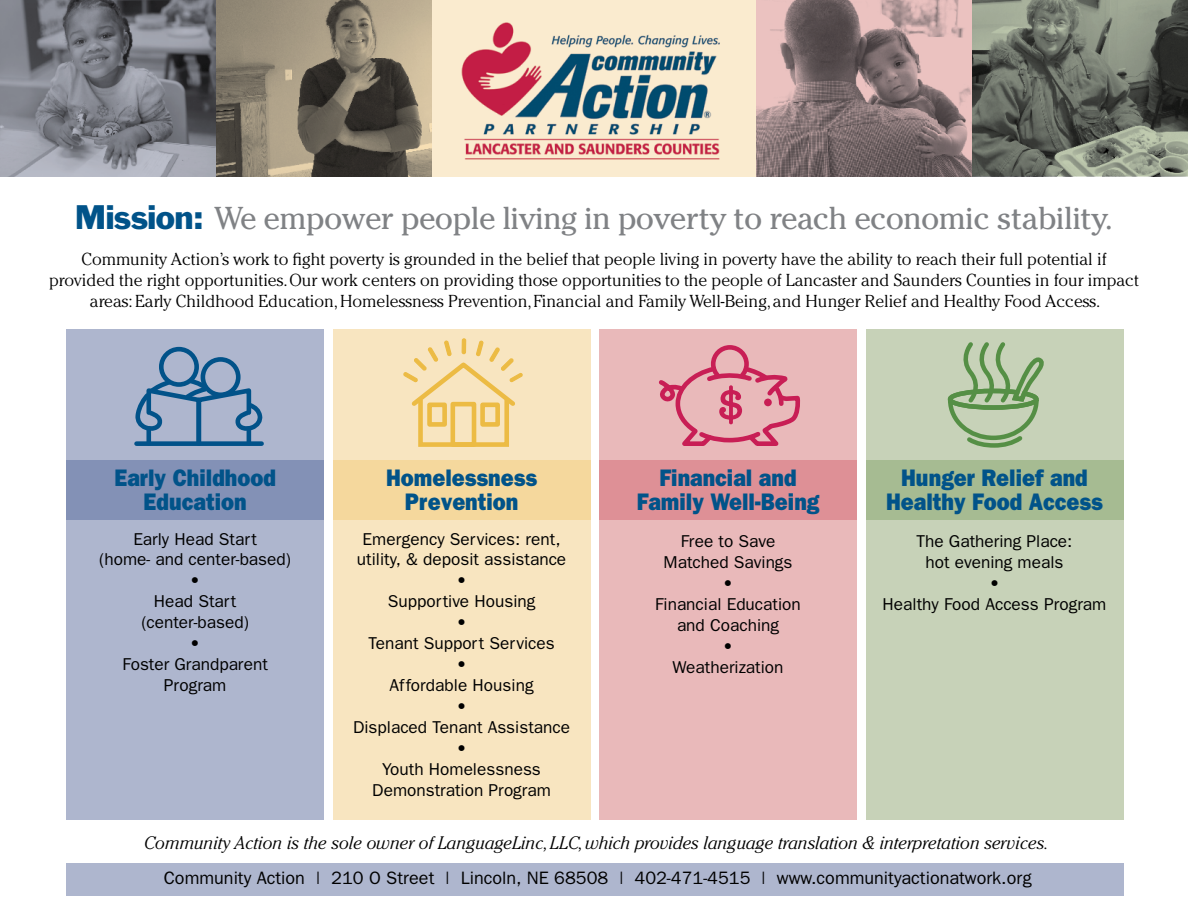
<style>
.page{position:relative;width:1188px;height:918px;background:#fff}
.page>*{position:absolute;margin:0;border:0;box-sizing:border-box;transform-origin:0 0}
.t1{font:31.5px "Cheltenham";letter-spacing:-.02em;color:#808285}
.t2{font:800 24px/24px "Franklin Gothic";color:#015389;text-align:center;scale:.9 1}
.t3{font:italic 300 18px "Cheltenham";color:#000}
.t4{font:18px "Franklin Gothic";color:#000}
.t5{font:17.25px/21px "Franklin Gothic";color:#000;text-align:center}
.t6{font:300 17.25px/21px "Cheltenham";color:#000;text-align:center}
.s1{font-family:"Franklin Gothic";color:#015389}
</style>
<div class="page">
<div style="left:66px;top:329px;width:258px;height:491px;background:#aeb6ce"></div>
<div style="left:333px;top:329px;width:258px;height:491px;background:#f8e5c0"></div>
<div style="left:599px;top:329px;width:258px;height:491px;background:#e9b9ba"></div>
<div style="left:866px;top:329px;width:258px;height:491px;background:#c7d2b8"></div>
<div style="left:430px;top:0;width:326px;height:176px;background:#faebcf"></div>
<div style="left:66px;top:460px;width:258px;height:59px;background:#8391b6"></div>
<div style="left:333px;top:460px;width:258px;height:59px;background:#f5d89d"></div>
<div style="left:599px;top:460px;width:258px;height:59px;background:#de9096"></div>
<div style="left:866px;top:460px;width:258px;height:59px;background:#a6bb92"></div>
<img style="left:461px;top:22px;width:259px;height:138px">
<div style="left:66px;top:863px;width:1058px;height:33px;background:#aeb6ce"></div>
<img style="left:0;top:0;width:216px;height:176px">
<svg style="left:216px;top:0;width:216px;height:176px;background:#817767"></svg>
<img style="left:756px;top:0;width:216px;height:176px">
<svg style="left:972px;top:0;width:216px;height:176px;background:#6a7065"></svg>
<svg style="left:947px;top:342px;width:97px;height:106px"></svg>
<div style="left:462px;top:338px;width:4px;height:16px;border:1px solid #ecbb44;border-radius:2px"></div>
<svg style="left:403px;top:340px;width:120px;height:107px"></svg>
<div style="left:201px;top:357px;width:40px;height:40px;border:5px solid #015289;border-radius:50%"></div>
<svg style="left:134px;top:376px;width:130px;height:70px"></svg>
<div style="left:159px;top:347px;width:40px;height:40px;border:5px solid #015289;border-radius:50%"></div>
<svg style="left:659px;top:345px;width:141px;height:101px"></svg>
<h1 class="t1" style="left:75px;top:199px;width:1040px"><span class="s1">Mission:</span> We empower people living in poverty to reach economic stability.</h1>
<p class="t6" style="left:49px;top:248px;width:1091px">Community Action’s work to fight poverty is grounded in the belief that people living in poverty have the ability to reach their full potential if provided the right opportunities. Our work centers on providing those opportunities to the people of Lancaster and Saunders Counties in four impact areas: Early Childhood Education, Homelessness Prevention, Financial and Family Well-Being, and Hunger Relief and Healthy Food Access.</p>
<h2 class="t2" style="left:114px;top:465px;width:181px">Early Childhood<br>Education</h2>
<p class="t5" style="left:99px;top:528px;width:193px">Early Head Start<br>(home- and center-based) •<br>Head Start (center-based)<br>•<br>Foster Grandparent<br>Program</p>
<h2 class="t2" style="left:386px;top:465px;width:169px">Homelessness<br>Prevention</h2>
<p class="t5" style="left:353px;top:528px;width:219px">Emergency Services: rent, utility, &amp; deposit assistance •<br>Supportive Housing<br>•<br>Tenant Support Services<br>•<br>Affordable Housing<br>•<br>Displaced Tenant Assistance •<br>Youth Homelessness<br>Demonstration Program</p>
<h2 class="t2" style="left:637px;top:465px;width:205px">Financial and<br>Family Well-Being</h2>
<p class="t5" style="left:655px;top:530px;width:147px">Free to Save<br>Matched Savings<br>•<br>Financial Education and Coaching<br>•<br>Weatherization</p>
<h2 class="t2" style="left:886px;top:465px;width:242px">Hunger Relief and<br>Healthy Food Access</h2>
<p class="t5" style="left:883px;top:530px;width:225px">The Gathering Place:<br>hot evening meals<br>•<br>Healthy Food Access Program</p>
<p class="t3" style="left:144px;top:832px;width:907px">Community Action is the sole owner of LanguageLinc, LLC, which provides language translation &amp; interpretation services.</p>
<p class="t4" style="left:164px;top:867px;width:870px">Community Action | 210 O Street | Lincoln, NE 68508 | 402-471-4515 | www.communityactionatwork.org</p>
</div>
